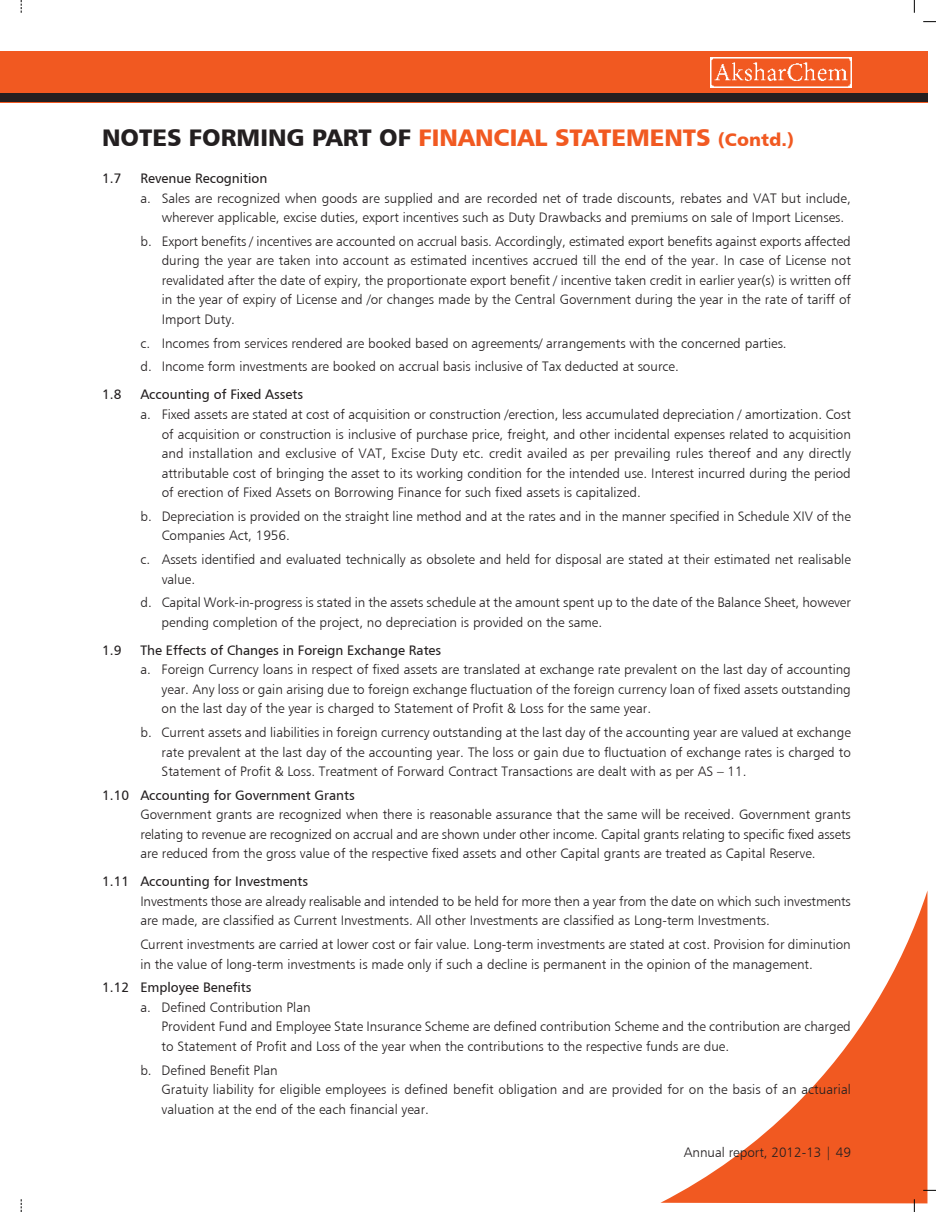
<style>
.page{position:relative;width:936px;height:1212px;background:#fff}
.page>*{position:absolute;margin:0;border:0;box-sizing:border-box;transform-origin:0 0}
.t1{font:24px "Humanist 777 BT Black B";color:#f15921}
.t2{font:13.5px/19.5px "Humanist 777 Light BT";color:#231f20}
.t3{font:13.5px "Humanist 777 BT";color:#231f20}
.s1{color:#231f20}
.s2{font-size:18px}
</style>
<div class="page">
<svg style="left:660px;top:892px;width:267px;height:311px"></svg>
<svg style="left:923px;top:21px;width:12px;height:1px"></svg>
<svg style="left:923px;top:1190px;width:12px;height:1px"></svg>
<svg style="left:21px;top:1199px;width:1px;height:13px"></svg>
<svg style="left:21px;top:0;width:1px;height:13px"></svg>
<svg style="left:913px;top:0;width:1px;height:13px"></svg>
<svg style="left:913px;top:1199px;width:1px;height:13px"></svg>
<div style="left:21px;top:51px;width:906px;height:51px;background:#f15921"></div>
<div style="left:21px;top:94px;width:906px;height:8px;background:#231f20"></div>
<img style="left:710px;top:57px;width:141px;height:30px">
<div style="left:0;top:51px;width:21px;height:51px;background:#f15921"></div>
<div style="left:0;top:94px;width:21px;height:8px;background:#231f20"></div>
<h1 class="t1" style="left:102px;top:122px;width:693px"><span class="s1">NOTES FORMING PART OF</span> FINANCIAL STATEMENTS <span class="s2">(Contd.)</span></h1>
<p class="t3" style="left:102px;top:170px;width:21px">1.7</p>
<p class="t3" style="left:140px;top:170px;width:128px">Revenue Recognition</p>
<p class="t2" style="left:162px;top:188px;width:690px;text-indent:-21px">a. Sales are recognized when goods are supplied and are recorded net of trade discounts, rebates and VAT but include, wherever applicable, excise duties, export incentives such as Duty Drawbacks and premiums on sale of Import Licenses.</p>
<p class="t2" style="left:162px;top:231px;width:690px;text-align:justify;text-indent:-21px">b. Export benefits / incentives are accounted on accrual basis. Accordingly, estimated export benefits against exports affected during the year are taken into account as estimated incentives accrued till the end of the year. In case of License not revalidated after the date of expiry, the proportionate export benefit / incentive taken credit in earlier year(s) is written off in the year of expiry of License and /or changes made by the Central Government during the year in the rate of tariff of Import Duty.</p>
<p class="t2" style="left:140px;top:331px;width:647px;line-height:23.7px">c. Incomes from services rendered are booked based on agreements/ arrangements with the concerned parties. d. Income form investments are booked on accrual basis inclusive of Tax deducted at source.</p>
<p class="t3" style="left:102px;top:386px;width:21px">1.8</p>
<p class="t3" style="left:140px;top:386px;width:164px">Accounting of Fixed Assets</p>
<p class="t2" style="left:162px;top:404px;width:690px;text-align:justify;text-indent:-21px">a. Fixed assets are stated at cost of acquisition or construction /erection, less accumulated depreciation / amortization. Cost of acquisition or construction is inclusive of purchase price, freight, and other incidental expenses related to acquisition and installation and exclusive of VAT, Excise Duty etc. credit availed as per prevailing rules thereof and any directly attributable cost of bringing the asset to its working condition for the intended use. Interest incurred during the period of erection of Fixed Assets on Borrowing Finance for such fixed assets is capitalized.</p>
<p class="t2" style="left:162px;top:506px;width:690px;text-indent:-21px">b. Depreciation is provided on the straight line method and at the rates and in the manner specified in Schedule XIV of the<br>Companies Act, 1956.</p>
<p class="t2" style="left:162px;top:549px;width:690px;text-indent:-21px">c. Assets identified and evaluated technically as obsolete and held for disposal are stated at their estimated net realisable value.</p>
<p class="t2" style="left:162px;top:593px;width:690px;text-indent:-21px">d. Capital Work-in-progress is stated in the assets schedule at the amount spent up to the date of the Balance Sheet, however pending completion of the project, no depreciation is provided on the same.</p>
<p class="t3" style="left:102px;top:642px;width:21px">1.9</p>
<p class="t3" style="left:140px;top:642px;width:302px">The Effects of Changes in Foreign Exchange Rates</p>
<p class="t2" style="left:162px;top:660px;width:690px;text-align:justify;text-indent:-21px">a. Foreign Currency loans in respect of fixed assets are translated at exchange rate prevalent on the last day of accounting year. Any loss or gain arising due to foreign exchange fluctuation of the foreign currency loan of fixed assets outstanding on the last day of the year is charged to Statement of Profit &amp; Loss for the same year.</p>
<p class="t2" style="left:162px;top:722px;width:690px;text-align:justify;text-indent:-21px">b. Current assets and liabilities in foreign currency outstanding at the last day of the accounting year are valued at exchange rate prevalent at the last day of the accounting year. The loss or gain due to fluctuation of exchange rates is charged to Statement of Profit &amp; Loss. Treatment of Forward Contract Transactions are dealt with as per AS – 11.</p>
<p class="t3" style="left:102px;top:787px;width:254px">1.10 Accounting for Government Grants</p>
<p class="t2" style="left:140px;top:805px;width:712px;text-align:justify">Government grants are recognized when there is reasonable assurance that the same will be received. Government grants relating to revenue are recognized on accrual and are shown under other income. Capital grants relating to specific fixed assets are reduced from the gross value of the respective fixed assets and other Capital grants are treated as Capital Reserve.</p>
<p class="t3" style="left:102px;top:873px;width:208px">1.11 Accounting for Investments</p>
<p class="t2" style="left:140px;top:891px;width:712px">Investments those are already realisable and intended to be held for more then a year from the date on which such investments are made, are classified as Current Investments. All other Investments are classified as Long-term Investments.</p>
<p class="t2" style="left:140px;top:934px;width:712px">Current investments are carried at lower cost or fair value. Long-term investments are stated at cost. Provision for diminution in the value of long-term investments is made only if such a decline is permanent in the opinion of the management.</p>
<p class="t3" style="left:102px;top:979px;width:151px">1.12 Employee Benefits</p>
<p class="t2" style="left:162px;top:997px;width:690px;text-indent:-21px">a. Defined Contribution Plan<br>Provident Fund and Employee State Insurance Scheme are defined contribution Scheme and the contribution are charged to Statement of Profit and Loss of the year when the contributions to the respective funds are due.</p>
<p class="t2" style="left:162px;top:1060px;width:690px;text-indent:-21px">b. Defined Benefit Plan<br>Gratuity liability for eligible employees is defined benefit obligation and are provided for on the basis of an actuarial valuation at the end of the each financial year.</p>
<p class="t2" style="left:683px;top:1142px;width:168px">Annual report, 2012-13 | 49</p>
</div>
